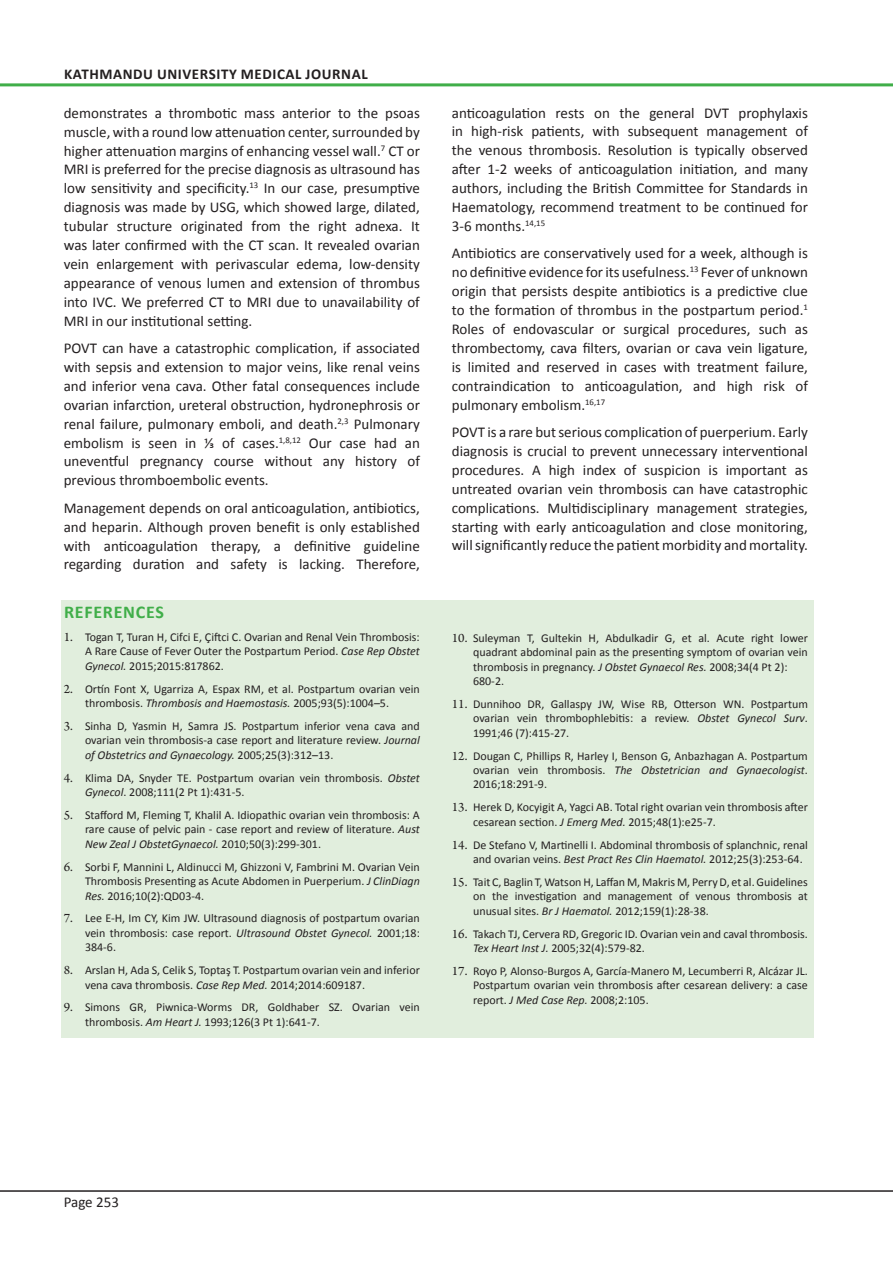
<style>
.page{position:relative;width:893px;height:1263px;background:#fff}
.page>*{position:absolute;margin:0;border:0;box-sizing:border-box;transform-origin:0 0}
.Heading_2_-_Sub_head{font:700 18px "Calibri";letter-spacing:.04em;color:#40ae49}
.Normal_Text{font:15px/18.9px "Calibri";color:#231f20;text-align:justify}
.t1{font:700 15px "Calibri";letter-spacing:.04em;color:#231f20}
.Refrence_Text{font:12px/14.4px "Calibri";color:#231f20;text-align:justify}
.s1{font-family:"Arno Pro";font-size:13.5px}
.s2{font-style:italic}
</style>
<div class="page">
<hr style="left:0;top:1190px;width:893px;height:2px;background:#231f20">
<hr style="left:0;top:83px;width:893px;height:3px;background:#40ae49">
<div style="left:61px;top:600px;width:753px;height:437px;background:#e1eedd"></div>
<p class="t1" style="left:64px;top:64px;width:305px">KATHMANDU UNIVERSITY MEDICAL JOURNAL</p>
<p class="Normal_Text" style="left:64px;top:103px;width:358px">demonstrates a thrombotic mass anterior to the psoas muscle, with a round low attenuation center, surrounded by higher attenuation margins of enhancing vessel wall.<sup>7</sup> CT or MRI is preferred for the precise diagnosis as ultrasound has low sensitivity and specificity.<sup>13</sup> In our case, presumptive diagnosis was made by USG, which showed large, dilated, tubular structure originated from the right adnexa. It was later confirmed with the CT scan. It revealed ovarian vein enlargement with perivascular edema, low-density appearance of venous lumen and extension of thrombus into IVC. We preferred CT to MRI due to unavailability of MRI in our institutional setting.</p>
<p class="Normal_Text" style="left:64px;top:339px;width:358px">POVT can have a catastrophic complication, if associated with sepsis and extension to major veins, like renal veins and inferior vena cava. Other fatal consequences include ovarian infarction, ureteral obstruction, hydronephrosis or renal failure, pulmonary emboli, and death.<sup>2,3</sup> Pulmonary embolism is seen in ⅓ of cases.<sup>1,8,12</sup> Our case had an uneventful pregnancy course without any history of previous thromboembolic events.</p>
<p class="Normal_Text" style="left:64px;top:498px;width:358px">Management depends on oral anticoagulation, antibiotics, and heparin. Although proven benefit is only established with anticoagulation therapy, a definitive guideline regarding duration and safety is lacking. Therefore,</p>
<p class="Heading_2_-_Sub_head" style="left:64px;top:600px;width:101px">REFERENCES</p>
<p class="Refrence_Text" style="left:85px;top:630px;width:336px;text-indent:-21px"><span class="s1">1.</span> Togan T, Turan H, Cifci E, Çiftci C. Ovarian and Renal Vein Thrombosis:<br>A Rare Cause of Fever Outer the Postpartum Period. <span class="s2">Case Rep Obstet Gynecol.</span> 2015;2015:817862.</p>
<p class="Refrence_Text" style="left:85px;top:681px;width:336px;text-indent:-21px"><span class="s1">2.</span> Ortín Font X, Ugarriza A, Espax RM, et al. Postpartum ovarian vein thrombosis. <span class="s2">Thrombosis and Haemostasis.</span> 2005;93(5):1004–5.</p>
<p class="Refrence_Text" style="left:85px;top:719px;width:336px;text-indent:-21px"><span class="s1">3.</span> Sinha D, Yasmin H, Samra JS. Postpartum inferior vena cava and ovarian vein thrombosis-a case report and literature review. <span class="s2">Journal of Obstetrics and Gynaecology.</span> 2005;25(3):312–13.</p>
<p class="Refrence_Text" style="left:85px;top:770px;width:336px;text-indent:-21px"><span class="s1">4.</span> Klima DA, Snyder TE. Postpartum ovarian vein thrombosis. <span class="s2">Obstet<br>Gynecol</span>. 2008;111(2 Pt 1):431-5.</p>
<p class="Refrence_Text" style="left:85px;top:808px;width:336px;text-indent:-21px"><span class="s1">5.</span> Stafford M, Fleming T, Khalil A. Idiopathic ovarian vein thrombosis: A rare cause of pelvic pain - case report and review of literature. <span class="s2">Aust New Zeal J ObstetGynaecol.</span> 2010;50(3):299-301.</p>
<p class="Refrence_Text" style="left:85px;top:859px;width:336px;text-indent:-21px"><span class="s1">6.</span> Sorbi F, Mannini L, Aldinucci M, Ghizzoni V, Fambrini M. Ovarian Vein Thrombosis Presenting as Acute Abdomen in Puerperium. <span class="s2">J ClinDiagn Res.</span> 2016;10(2):QD03-4.</p>
<p class="Refrence_Text" style="left:85px;top:911px;width:336px;text-indent:-21px"><span class="s1">7.</span> Lee E-H, Im CY, Kim JW. Ultrasound diagnosis of postpartum ovarian vein thrombosis: case report. <span class="s2">Ultrasound Obstet Gynecol.</span> 2001;18:<br>384-6.</p>
<p class="Refrence_Text" style="left:85px;top:963px;width:336px;text-indent:-21px"><span class="s1">8.</span> Arslan H, Ada S, Celik S, Toptaş T. Postpartum ovarian vein and inferior vena cava thrombosis. <span class="s2">Case Rep Med.</span> 2014;2014:609187.</p>
<p class="Refrence_Text" style="left:85px;top:1000px;width:336px;text-indent:-21px"><span class="s1">9.</span> Simons GR, Piwnica-Worms DR, Goldhaber SZ. Ovarian vein thrombosis. <span class="s2">Am Heart J.</span> 1993;126(3 Pt 1):641-7.</p>
<p class="Normal_Text" style="left:452px;top:103px;width:358px">anticoagulation rests on the general DVT prophylaxis in high-risk patients, with subsequent management of the venous thrombosis. Resolution is typically observed after 1-2 weeks of anticoagulation initiation, and many authors, including the British Committee for Standards in Haematology, recommend treatment to be continued for 3-6 months.<sup>14,15</sup></p>
<p class="Normal_Text" style="left:452px;top:244px;width:358px">Antibiotics are conservatively used for a week, although is no definitive evidence for its usefulness.<sup>13</sup> Fever of unknown origin that persists despite antibiotics is a predictive clue to the formation of thrombus in the postpartum period.<sup>1<br></sup>Roles of endovascular or surgical procedures, such as thrombectomy, cava filters, ovarian or cava vein ligature, is limited and reserved in cases with treatment failure, contraindication to anticoagulation, and high risk of pulmonary embolism.<sup>16,17</sup></p>
<p class="Normal_Text" style="left:452px;top:423px;width:358px">POVT is a rare but serious complication of puerperium. Early diagnosis is crucial to prevent unnecessary interventional procedures. A high index of suspicion is important as untreated ovarian vein thrombosis can have catastrophic complications. Multidisciplinary management strategies, starting with early anticoagulation and close monitoring, will significantly reduce the patient morbidity and mortality.</p>
<p class="Refrence_Text" style="left:473px;top:631px;width:336px;text-align:left;text-indent:-21px"><span class="s1">10.</span> Suleyman T, Gultekin H, Abdulkadir G, et al. Acute right lower quadrant abdominal pain as the presenting symptom of ovarian vein thrombosis in pregnancy. <span class="s2">J Obstet Gynaecol Res.</span> 2008;34(4 Pt 2):<br>680-2.</p>
<p class="Refrence_Text" style="left:473px;top:697px;width:336px;text-indent:-21px"><span class="s1">11.</span> Dunnihoo DR, Gallaspy JW, Wise RB, Otterson WN. Postpartum ovarian vein thrombophlebitis: a review. <span class="s2">Obstet Gynecol Surv</span>.<br>1991;46 (7):415-27.</p>
<p class="Refrence_Text" style="left:473px;top:748px;width:336px;text-indent:-21px"><span class="s1">12.</span> Dougan C, Phillips R, Harley I, Benson G, Anbazhagan A. Postpartum ovarian vein thrombosis. <span class="s2">The Obstetrician and Gynaecologist</span>.<br>2016;18:291-9.</p>
<p class="Refrence_Text" style="left:473px;top:800px;width:336px;text-indent:-21px"><span class="s1">13.</span> Herek D, Kocyigit A, Yagci AB. Total right ovarian vein thrombosis after cesarean section. <span class="s2">J Emerg Med.</span> 2015;48(1):e25-7.</p>
<p class="Refrence_Text" style="left:473px;top:837px;width:336px;text-indent:-21px"><span class="s1">14.</span> De Stefano V, Martinelli I. Abdominal thrombosis of splanchnic, renal and ovarian veins. <span class="s2">Best Pract Res Clin Haematol.</span> 2012;25(3):253-64.</p>
<p class="Refrence_Text" style="left:473px;top:875px;width:336px;text-indent:-21px"><span class="s1">15.</span> Tait C, Baglin T, Watson H, Laffan M, Makris M, Perry D, et al. Guidelines on the investigation and management of venous thrombosis at unusual sites. <span class="s2">Br J Haematol.</span> 2012;159(1):28-38.</p>
<p class="Refrence_Text" style="left:473px;top:926px;width:336px;text-indent:-21px"><span class="s1">16.</span> Takach TJ, Cervera RD, Gregoric ID. Ovarian vein and caval thrombosis.<br><span class="s2">Tex Heart Inst J.</span> 2005;32(4):579-82.</p>
<p class="Refrence_Text" style="left:473px;top:964px;width:336px;text-indent:-21px"><span class="s1">17.</span> Royo P, Alonso-Burgos A, García-Manero M, Lecumberri R, Alcázar JL.<br>Postpartum ovarian vein thrombosis after cesarean delivery: a case report. <span class="s2">J Med Case Rep.</span> 2008;2:105.</p>
<p class="Normal_Text" style="left:64px;top:1193px;width:57px">Page 253</p>
</div>
